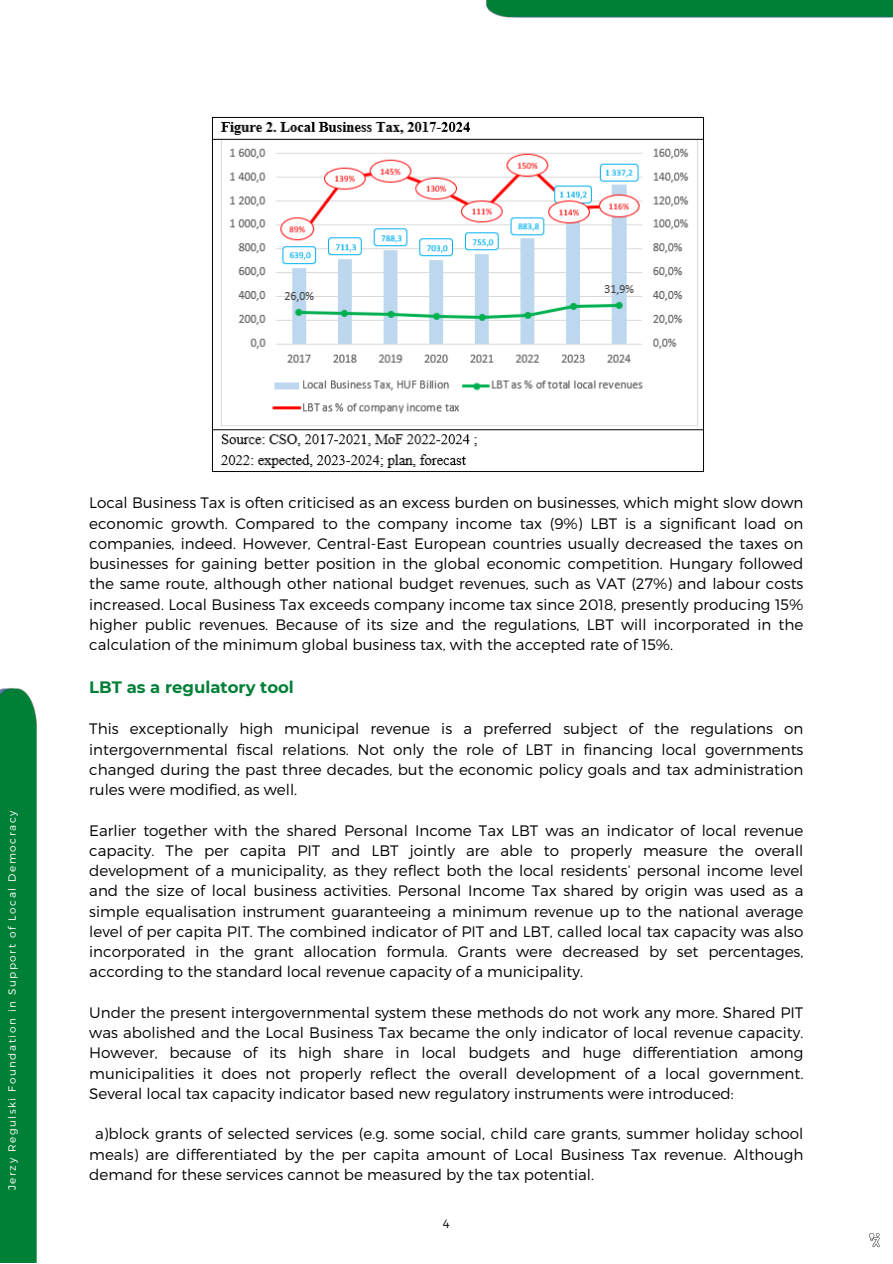
<style>
.page{position:relative;width:893px;height:1264px;background:#fff}
.page>*{position:absolute;margin:0;border:0;box-sizing:border-box;transform-origin:0 0}
.t1{font:700 16.5px "Montserrat";color:#008037}
.t2{font:300 15.15px/20.2px "Montserrat";color:#000;text-align:justify}
.t3{font:300 12px "Montserrat";color:#000}
.t4{font:300 10.5px "Montserrat";letter-spacing:.15em;color:#fff}
</style>
<div class="page">
<img style="left:485px;top:0;width:407px;height:18px">
<img style="left:869px;top:1233px;width:11px;height:15px">
<div style="left:0;top:687px;width:37px;height:575px;background:#008037"></div>
<img style="left:211px;top:117px;width:493px;height:355px">
<p class="t4" style="left:5px;top:1190px;width:381px;rotate:-90deg">Jerzy Regulski Foundation in Support of Local Democracy</p>
<p class="t2" style="left:89px;top:492px;width:715px">Local Business Tax is often criticised as an excess burden on businesses, which might slow down economic growth. Compared to the company income tax (9%) LBT is a significant load on companies, indeed. However, Central-East European countries usually decreased the taxes on businesses for gaining better position in the global economic competition. Hungary followed the same route, although other national budget revenues, such as VAT (27%) and labour costs increased. Local Business Tax exceeds company income tax since 2018, presently producing 15% higher public revenues. Because of its size and the regulations, LBT will incorporated in the calculation of the minimum global business tax, with the accepted rate of 15%.</p>
<p class="t1" style="left:89px;top:676px;width:206px">LBT as a regulatory tool</p>
<p class="t2" style="left:89px;top:718px;width:715px">This exceptionally high municipal revenue is a preferred subject of the regulations on intergovernmental fiscal relations. Not only the role of LBT in financing local governments changed during the past three decades, but the economic policy goals and tax administration rules were modified, as well.</p>
<p class="t2" style="left:89px;top:819px;width:715px">Earlier together with the shared Personal Income Tax LBT was an indicator of local revenue capacity. The per capita PIT and LBT jointly are able to properly measure the overall development of a municipality, as they reflect both the local residents’ personal income level and the size of local business activities. Personal Income Tax shared by origin was used as a simple equalisation instrument guaranteeing a minimum revenue up to the national average level of per capita PIT. The combined indicator of PIT and LBT, called local tax capacity was also incorporated in the grant allocation formula. Grants were decreased by set percentages, according to the standard local revenue capacity of a municipality.</p>
<p class="t2" style="left:89px;top:1001px;width:715px">Under the present intergovernmental system these methods do not work any more. Shared PIT was abolished and the Local Business Tax became the only indicator of local revenue capacity.<br>However, because of its high share in local budgets and huge differentiation among municipalities it does not properly reflect the overall development of a local government.<br>Several local tax capacity indicator based new regulatory instruments were introduced:</p>
<p class="t2" style="left:89px;top:1122px;width:715px;text-indent:6px">a)block grants of selected services (e.g. some social, child care grants, summer holiday school meals) are differentiated by the per capita amount of Local Business Tax revenue. Although demand for these services cannot be measured by the tax potential.</p>
<p class="t3" style="left:443px;top:1216px;width:8px">4</p>
</div>
